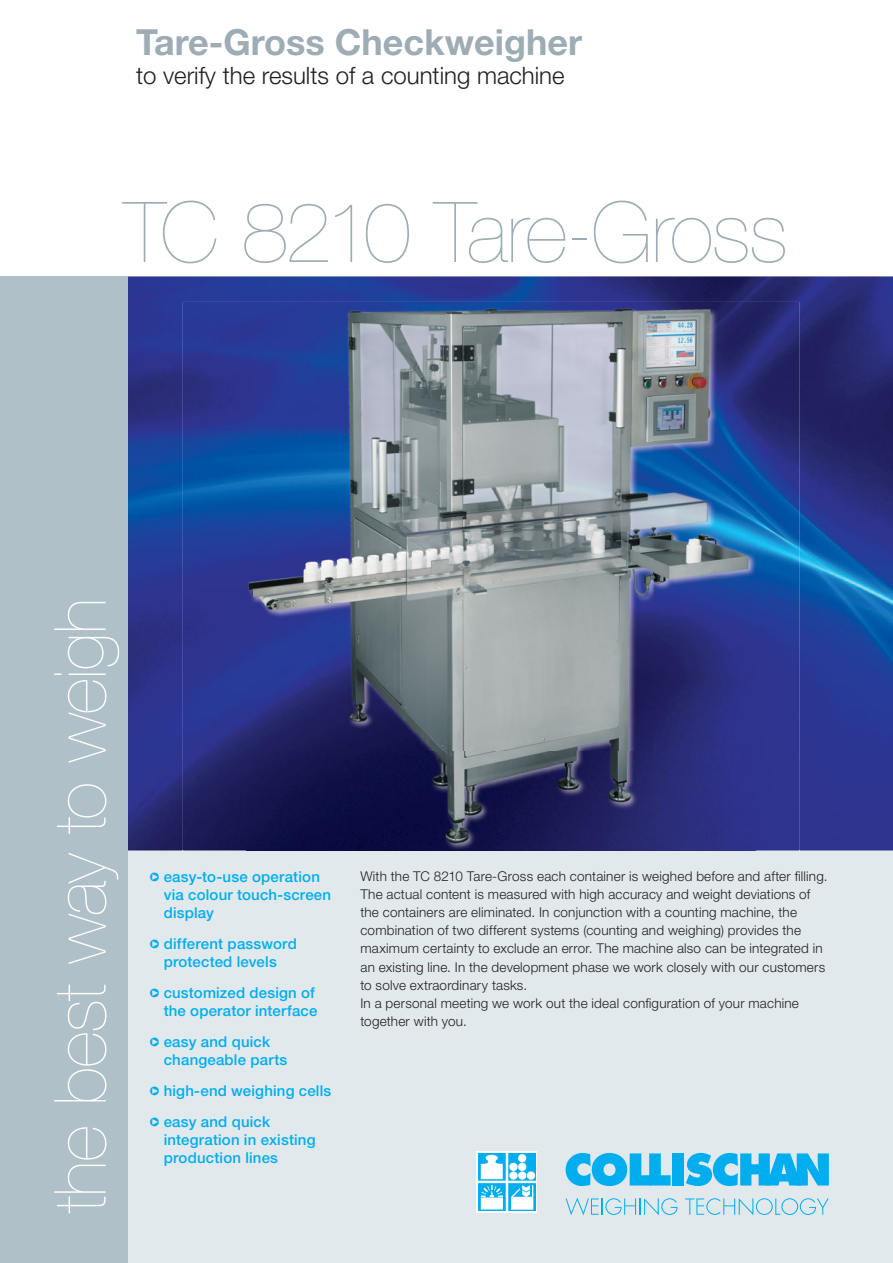
<style>
.page{position:relative;width:893px;height:1263px;background:#fff}
.page>*{position:absolute;margin:0;border:0;box-sizing:border-box;transform-origin:0 0}
.t1{font:200 84px "Helvetica Neue LT Pro";letter-spacing:-.04em;color:#9eacb5}
.t2{font:200 72px "Helvetica Neue LT Pro";letter-spacing:-.01em;color:#fff}
.t3{font:700 36px "Helvetica Neue LT Pro";color:#9eacb5}
.t4{font:300 24px "Helvetica Neue LT Pro";color:#231f20}
.t5{font:500 15px/18px "Helvetica Neue LT Pro";letter-spacing:.01em;color:#00aeef}
.t6{font:300 13.5px/18px "Helvetica Neue LT Pro";letter-spacing:.015em;color:#231f20}
</style>
<div class="page">
<div style="left:0;top:761px;width:893px;height:502px;background:#e2e9ed"></div>
<img style="left:128px;top:276px;width:765px;height:574px">
<div style="left:0;top:276px;width:128px;height:987px;background:#b0c0c9"></div>
<div style="left:476px;top:1151px;width:61px;height:62px;background:linear-gradient(to right,#fff,#fff)"></div>
<img style="left:478px;top:1153px;width:57px;height:58px">
<img style="left:183px;top:850px;width:616px;height:1px">
<img style="left:183px;top:302px;width:102px;height:548px">
<img style="left:285px;top:302px;width:514px;height:49px">
<img style="left:755px;top:351px;width:44px;height:499px">
<img style="left:285px;top:850px;width:463px;height:1px">
<img style="left:247px;top:307px;width:508px;height:543px">
<svg style="left:566px;top:1153px;width:105px;height:33px"></svg>
<div style="left:672px;top:1153px;width:12px;height:32px;background:#00aeef"></div>
<svg style="left:686px;top:1153px;width:143px;height:33px"></svg>
<svg style="left:566px;top:1198px;width:112px;height:17px"></svg>
<svg style="left:685px;top:1198px;width:144px;height:17px"></svg>
<h3 class="t3" style="left:136px;top:30px;width:447px">Tare-Gross Checkweigher</h3>
<h3 class="t4" style="left:136px;top:67px;width:430px">to verify the results of a counting machine</h3>
<h1 class="t1" style="left:124px;top:202px;width:666px">TC 8210 Tare-Gross</h1>
<h2 class="t2" style="left:54px;top:1213px;width:616px;rotate:-90deg">the best way to weigh</h2>
<p class="t5" style="left:164px;top:869px;width:169px;text-indent:-15px">❑ easy-to-use operation via colour touch-screen display</p>
<p class="t5" style="left:149px;top:936px;width:150px;text-align:center">❑ different password protected levels</p>
<p class="t5" style="left:149px;top:985px;width:170px;text-align:right">❑ customized design of the operator interface</p>
<p class="t5" style="left:164px;top:1034px;width:125px;text-indent:-15px">❑ easy and quick changeable parts</p>
<p class="t5" style="left:149px;top:1083px;width:184px">❑ high-end weighing cells</p>
<p class="t5" style="left:164px;top:1114px;width:153px;text-indent:-15px">❑ easy and quick integration in existing production lines</p>
<p class="t6" style="left:360px;top:868px;width:469px">With the TC 8210 Tare-Gross each container is weighed before and after filling.<br>The actual content is measured with high accuracy and weight deviations of the containers are eliminated. In conjunction with a counting machine, the combination of two different systems (counting and weighing) provides the maximum certainty to exclude an error. The machine also can be integrated in an existing line. In the development phase we work closely with our customers to solve extraordinary tasks.<br>In a personal meeting we work out the ideal configuration of your machine together with you.</p>
</div>
